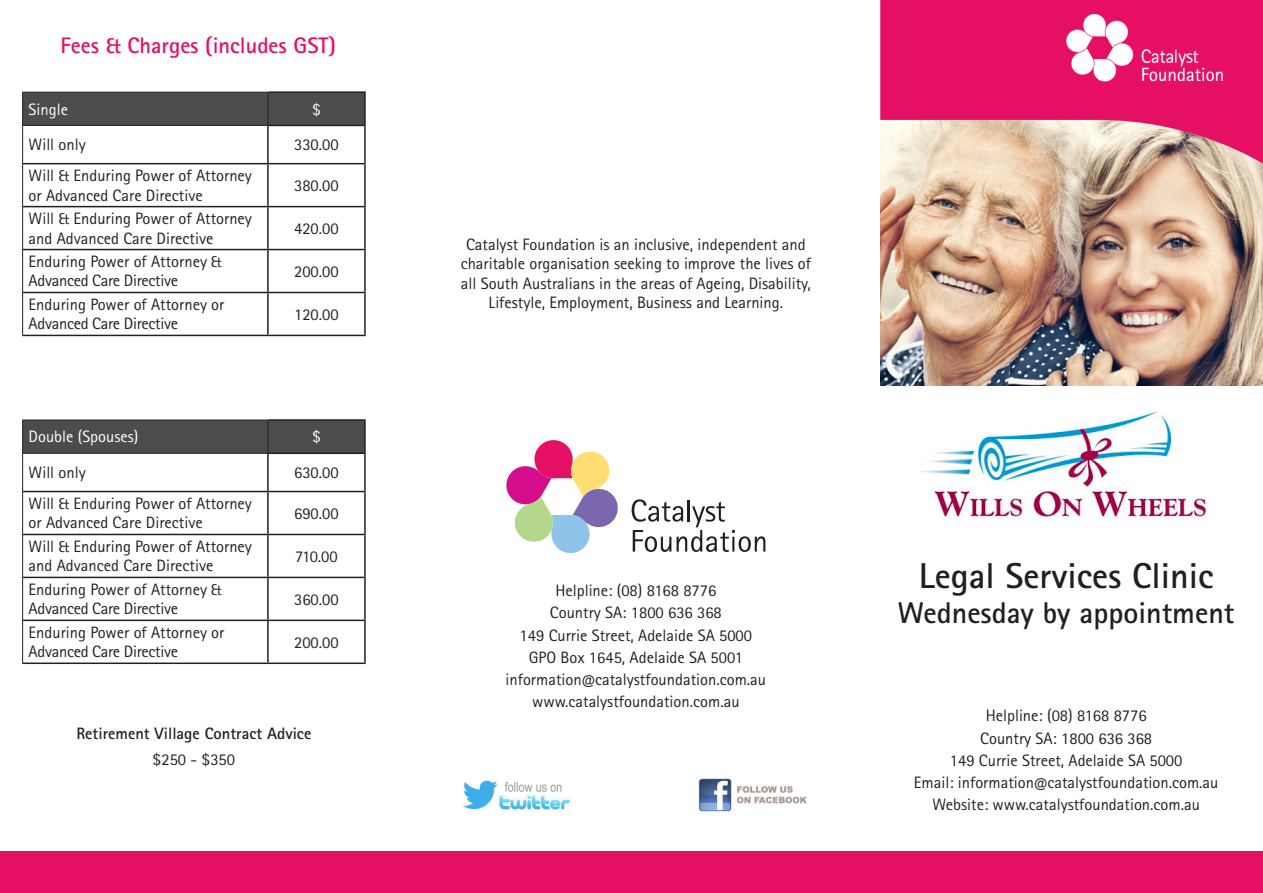
<style>
.page{position:relative;width:1263px;height:893px;background:#fff}
.page>*{position:absolute;margin:0;border:0;box-sizing:border-box;transform-origin:0 0}
.t1{font:700 36px "Rotis Sans Serif Std";color:#231f20}
.t2{font:700 30px "Rotis Sans Serif Std";color:#231f20}
.t3{font:700 22.5px "Rotis Sans Serif Std";color:#e50f63}
.t4{font:16.5px/19.5px "Rotis Sans Serif Std";color:#231f20}
.t5{font:16.5px "Rotis Sans Serif Std";letter-spacing:-.02em;color:#231f20}
.t6{font:700 16.5px "Rotis Sans Serif Std";color:#231f20}
.t7{font:16.5px "Rotis Sans Serif Std";color:#fff}
</style>
<div class="page">
<img style="left:880px;top:164px;width:383px;height:221px">
<img style="left:699px;top:778px;width:108px;height:34px">
<img style="left:463px;top:780px;width:109px;height:31px">
<svg style="left:880px;top:0;width:383px;height:164px;background:#e4457c"></svg>
<img style="left:1066px;top:15px;width:156px;height:67px">
<div style="left:0;top:851px;width:1263px;height:42px;background:#e50f63"></div>
<div style="left:23px;top:93px;width:341px;height:32px;background:#4b4c4d"></div>
<hr style="left:268px;top:91px;width:98px;height:2px;background:#231f20">
<hr style="left:364px;top:93px;width:2px;height:32px;background:#231f20">
<hr style="left:267px;top:125px;width:99px;height:1px;background:#231f20">
<hr style="left:22px;top:92px;width:246px;height:1px;background:#231f20">
<hr style="left:22px;top:93px;width:1px;height:32px;background:#231f20">
<hr style="left:267px;top:93px;width:1px;height:32px;background:#231f20">
<hr style="left:22px;top:125px;width:245px;height:1px;background:#231f20">
<hr style="left:22px;top:126px;width:1px;height:38px;background:#231f20">
<hr style="left:23px;top:163px;width:245px;height:1px;background:#231f20">
<hr style="left:268px;top:163px;width:98px;height:1px;background:#231f20">
<hr style="left:23px;top:206px;width:245px;height:1px;background:#231f20">
<hr style="left:268px;top:206px;width:98px;height:1px;background:#231f20">
<hr style="left:23px;top:249px;width:245px;height:1px;background:#231f20">
<hr style="left:268px;top:249px;width:98px;height:1px;background:#231f20">
<hr style="left:23px;top:292px;width:245px;height:1px;background:#231f20">
<hr style="left:268px;top:292px;width:98px;height:1px;background:#231f20">
<hr style="left:22px;top:335px;width:246px;height:1px;background:#231f20">
<hr style="left:268px;top:335px;width:98px;height:1px;background:#231f20">
<hr style="left:22px;top:164px;width:1px;height:43px;background:#231f20">
<hr style="left:22px;top:207px;width:1px;height:43px;background:#231f20">
<hr style="left:22px;top:250px;width:1px;height:42px;background:#231f20">
<hr style="left:22px;top:292px;width:1px;height:43px;background:#231f20">
<hr style="left:267px;top:126px;width:2px;height:37px;background:#231f20">
<hr style="left:364px;top:126px;width:2px;height:37px;background:#231f20">
<hr style="left:267px;top:164px;width:2px;height:42px;background:#231f20">
<hr style="left:364px;top:164px;width:2px;height:42px;background:#231f20">
<hr style="left:267px;top:207px;width:2px;height:42px;background:#231f20">
<hr style="left:364px;top:207px;width:2px;height:42px;background:#231f20">
<hr style="left:267px;top:250px;width:2px;height:42px;background:#231f20">
<hr style="left:364px;top:250px;width:2px;height:42px;background:#231f20">
<hr style="left:267px;top:293px;width:2px;height:42px;background:#231f20">
<hr style="left:364px;top:293px;width:2px;height:42px;background:#231f20">
<div style="left:23px;top:421px;width:341px;height:32px;background:#4b4c4d"></div>
<hr style="left:268px;top:419px;width:98px;height:2px;background:#231f20">
<hr style="left:364px;top:421px;width:2px;height:32px;background:#231f20">
<hr style="left:267px;top:453px;width:99px;height:1px;background:#231f20">
<hr style="left:22px;top:420px;width:246px;height:1px;background:#231f20">
<hr style="left:22px;top:420px;width:1px;height:33px;background:#231f20">
<hr style="left:267px;top:420px;width:1px;height:33px;background:#231f20">
<hr style="left:22px;top:453px;width:245px;height:1px;background:#231f20">
<hr style="left:22px;top:454px;width:1px;height:37px;background:#231f20">
<hr style="left:23px;top:491px;width:245px;height:1px;background:#231f20">
<hr style="left:268px;top:491px;width:98px;height:1px;background:#231f20">
<hr style="left:23px;top:534px;width:245px;height:1px;background:#231f20">
<hr style="left:268px;top:534px;width:98px;height:1px;background:#231f20">
<hr style="left:23px;top:577px;width:245px;height:1px;background:#231f20">
<hr style="left:268px;top:577px;width:98px;height:1px;background:#231f20">
<hr style="left:23px;top:620px;width:245px;height:1px;background:#231f20">
<hr style="left:268px;top:620px;width:98px;height:1px;background:#231f20">
<hr style="left:22px;top:662px;width:246px;height:2px;background:#231f20">
<hr style="left:268px;top:662px;width:98px;height:2px;background:#231f20">
<hr style="left:22px;top:491px;width:1px;height:43px;background:#231f20">
<hr style="left:22px;top:534px;width:1px;height:43px;background:#231f20">
<hr style="left:22px;top:577px;width:1px;height:43px;background:#231f20">
<hr style="left:22px;top:620px;width:1px;height:42px;background:#231f20">
<hr style="left:267px;top:454px;width:2px;height:37px;background:#231f20">
<hr style="left:364px;top:454px;width:2px;height:37px;background:#231f20">
<hr style="left:267px;top:492px;width:2px;height:42px;background:#231f20">
<hr style="left:364px;top:492px;width:2px;height:42px;background:#231f20">
<hr style="left:267px;top:535px;width:2px;height:42px;background:#231f20">
<hr style="left:364px;top:535px;width:2px;height:42px;background:#231f20">
<hr style="left:267px;top:578px;width:2px;height:42px;background:#231f20">
<hr style="left:364px;top:578px;width:2px;height:42px;background:#231f20">
<hr style="left:267px;top:621px;width:2px;height:41px;background:#231f20">
<hr style="left:364px;top:621px;width:2px;height:41px;background:#231f20">
<img style="left:920px;top:410px;width:289px;height:111px">
<svg style="left:506px;top:440px;width:112px;height:113px"></svg>
<svg style="left:632px;top:499px;width:133px;height:53px"></svg>
<p class="t3" style="left:60px;top:31px;width:277px">Fees &amp; Charges (includes GST)</p>
<p class="t7" style="left:29px;top:99px;width:41px">Single</p>
<p class="t7" style="left:312px;top:99px;width:10px">$</p>
<p class="t4" style="left:29px;top:135px;width:59px">Will only</p>
<p class="t4" style="left:294px;top:135px;width:46px">330.00</p>
<p class="t4" style="left:29px;top:166px;width:225px">Will &amp; Enduring Power of Attorney or Advanced Care Directive</p>
<p class="t4" style="left:294px;top:176px;width:46px">380.00</p>
<p class="t4" style="left:29px;top:209px;width:225px">Will &amp; Enduring Power of Attorney</p>
<p class="t4" style="left:29px;top:228px;width:186px">and Advanced Care Directive</p>
<p class="t4" style="left:294px;top:219px;width:46px">420.00</p>
<p class="t4" style="left:29px;top:252px;width:195px">Enduring Power of Attorney &amp;</p>
<p class="t5" style="left:29px;top:271px;width:151px">Advanced Care Directive</p>
<p class="t4" style="left:29px;top:295px;width:197px">Enduring Power of Attorney or</p>
<p class="t5" style="left:29px;top:314px;width:151px">Advanced Care Directive</p>
<p class="t4" style="left:294px;top:262px;width:46px">200.00</p>
<p class="t4" style="left:294px;top:304px;width:46px">120.00</p>
<p class="t7" style="left:29px;top:427px;width:111px">Double (Spouses)</p>
<p class="t7" style="left:312px;top:427px;width:10px">$</p>
<p class="t4" style="left:29px;top:463px;width:59px">Will only</p>
<p class="t4" style="left:294px;top:463px;width:46px">630.00</p>
<p class="t4" style="left:29px;top:494px;width:225px">Will &amp; Enduring Power of Attorney or Advanced Care Directive</p>
<p class="t4" style="left:294px;top:503px;width:46px">690.00</p>
<p class="t4" style="left:29px;top:537px;width:225px">Will &amp; Enduring Power of Attorney</p>
<p class="t4" style="left:29px;top:556px;width:186px">and Advanced Care Directive</p>
<p class="t4" style="left:295px;top:546px;width:44px">710.00</p>
<p class="t4" style="left:29px;top:580px;width:195px">Enduring Power of Attorney &amp;</p>
<p class="t5" style="left:29px;top:599px;width:151px">Advanced Care Directive</p>
<p class="t4" style="left:29px;top:623px;width:197px">Enduring Power of Attorney or</p>
<p class="t5" style="left:29px;top:642px;width:151px">Advanced Care Directive</p>
<p class="t4" style="left:294px;top:589px;width:46px">360.00</p>
<p class="t4" style="left:294px;top:632px;width:46px">200.00</p>
<p class="t6" style="left:76px;top:723px;width:236px">Retirement Village Contract Advice</p>
<p class="t4" style="left:153px;top:750px;width:84px">$250 - $350</p>
<p class="t4" style="left:461px;top:234px;width:352px;text-align:center">Catalyst Foundation is an inclusive, independent and charitable organisation seeking to improve the lives of all South Australians in the areas of Ageing, Disability, Lifestyle, Employment, Business and Learning.</p>
<p class="t4" style="left:555px;top:581px;width:163px">Helpline: (08) 8168 8776</p>
<p class="t4" style="left:550px;top:603px;width:173px">Country SA: 1800 636 368</p>
<p class="t4" style="left:520px;top:625px;width:234px">149 Currie Street, Adelaide SA 5000</p>
<p class="t4" style="left:529px;top:648px;width:216px">GPO Box 1645, Adelaide SA 5001</p>
<p class="t4" style="left:506px;top:670px;width:262px">information@catalystfoundation.com.au</p>
<p class="t4" style="left:532px;top:692px;width:209px">www.catalystfoundation.com.au</p>
<p class="t1" style="left:919px;top:553px;width:296px">Legal Services Clinic</p>
<p class="t2" style="left:898px;top:594px;width:338px">Wednesday by appointment</p>
<p class="t4" style="left:986px;top:706px;width:163px">Helpline: (08) 8168 8776</p>
<p class="t4" style="left:980px;top:728px;width:173px">Country SA: 1800 636 368</p>
<p class="t4" style="left:950px;top:751px;width:234px">149 Currie Street, Adelaide SA 5000</p>
<p class="t4" style="left:914px;top:773px;width:306px">Email: information@catalystfoundation.com.au</p>
<p class="t4" style="left:932px;top:795px;width:269px">Website: www.catalystfoundation.com.au</p>
</div>
